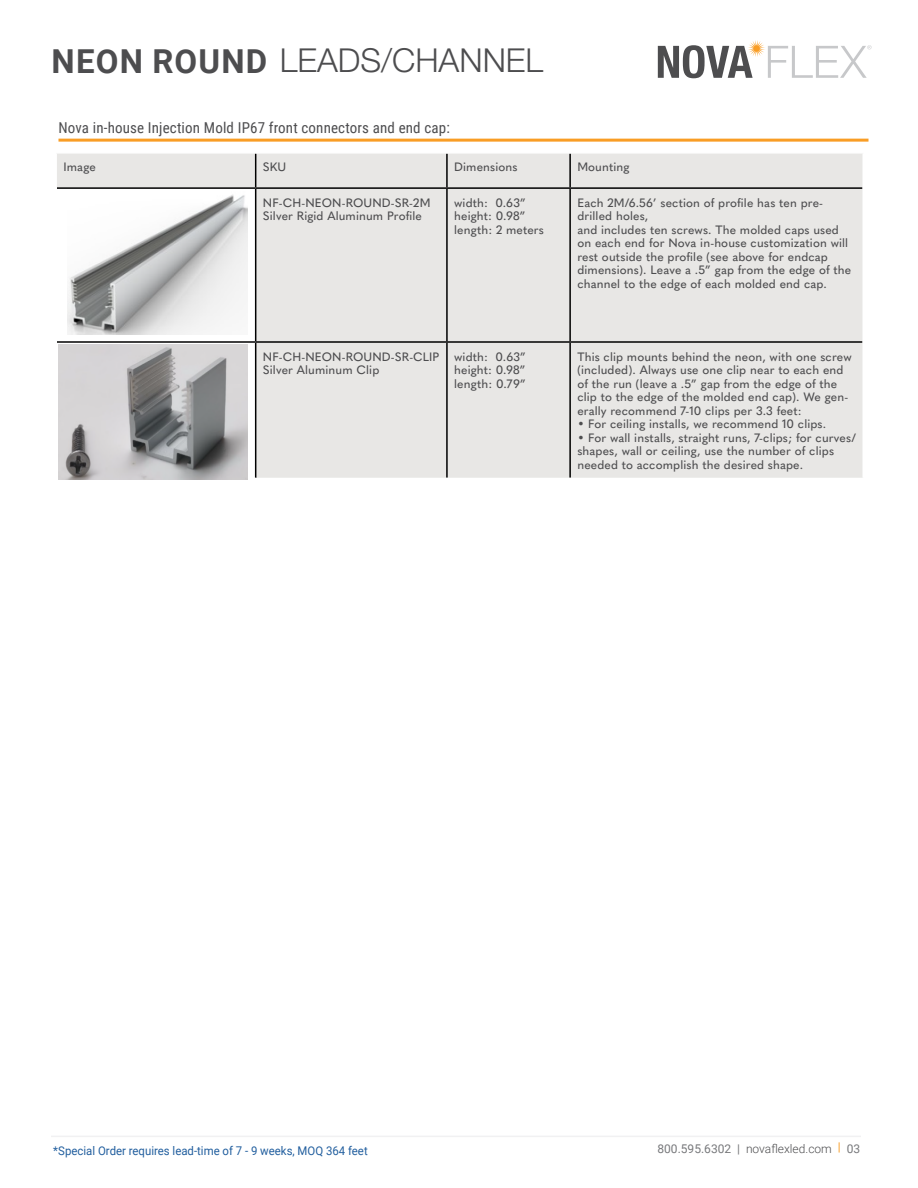
<style>
.page{position:relative;width:918px;height:1188px;background:#fff}
.page>*{position:absolute;margin:0;border:0;box-sizing:border-box;transform-origin:0 0}
.t1{font:300 33px "Helvetica Neue LT Pro";color:#4d4d4f}
.t2{font:15px "Roboto Condensed";letter-spacing:.01em;color:#4d4d4f}
.t3{font:500 12px/13.5px "Quasimoda";letter-spacing:.01em;color:#4d4d4f}
.t4{font:12px "Roboto";color:#215e9e;scale:.95 1}
.t5{font:300 12px "Roboto";color:#4d4d4f}
.t6{font:12px "Roboto";color:#77787b}
.s1{font-family:"Roboto";font-weight:700}
.s2{font-weight:400;color:#77787b}
.s3{font-weight:400;color:#f99d25}
</style>
<div class="page">
<hr style="left:51px;top:1136px;width:810px;height:1px;background:#f1f1f2">
<svg style="left:658px;top:40px;width:214px;height:38px"></svg>
<hr style="left:58px;top:139px;width:810px;height:3px;background:#f99d25">
<div style="left:57px;top:154px;width:805px;height:324px;background:#e8e7e5"></div>
<svg style="left:57px;top:189px;width:198px;height:289px"></svg>
<hr style="left:446px;top:154px;width:2px;height:33px;background:#000">
<hr style="left:569px;top:154px;width:2px;height:33px;background:#000">
<hr style="left:57px;top:187px;width:199px;height:2px;background:#000">
<hr style="left:256px;top:187px;width:191px;height:2px;background:#000">
<hr style="left:447px;top:187px;width:123px;height:2px;background:#000">
<hr style="left:446px;top:189px;width:2px;height:152px;background:#000">
<hr style="left:570px;top:187px;width:292px;height:2px;background:#000">
<hr style="left:569px;top:189px;width:2px;height:152px;background:#000">
<hr style="left:57px;top:341px;width:199px;height:2px;background:#000">
<hr style="left:256px;top:341px;width:191px;height:2px;background:#000">
<hr style="left:447px;top:341px;width:123px;height:2px;background:#000">
<hr style="left:446px;top:343px;width:2px;height:135px;background:#000">
<hr style="left:570px;top:341px;width:292px;height:2px;background:#000">
<hr style="left:569px;top:343px;width:2px;height:135px;background:#000">
<hr style="left:255px;top:154px;width:1px;height:33px;background:#000">
<hr style="left:255px;top:189px;width:1px;height:152px;background:#000">
<hr style="left:255px;top:343px;width:1px;height:135px;background:#000">
<img style="left:67px;top:191px;width:181px;height:144px">
<img style="left:58px;top:345px;width:190px;height:135px">
<h1 class="t1" style="left:52px;top:40px;width:493px"><span class="s1">NEON ROUND</span> LEADS/CHANNEL</h1>
<p class="t2" style="left:58px;top:118px;width:393px">Nova in-house Injection Mold IP67 front connectors and end cap:</p>
<p class="t3" style="left:63px;top:160px;width:34px">Image</p>
<p class="t3" style="left:263px;top:160px;width:25px">SKU</p>
<p class="t3" style="left:454px;top:160px;width:65px">Dimensions</p>
<p class="t3" style="left:577px;top:160px;width:54px">Mounting</p>
<p class="t3" style="left:263px;top:195px;width:169px">NF-CH-NEON-ROUND-SR-2M<br>Silver Rigid Aluminum Profile</p>
<p class="t3" style="left:454px;top:195px;width:91px">width: 0.63” height: 0.98” length: 2 meters</p>
<p class="t3" style="left:577px;top:195px;width:275px">Each 2M/6.56’ section of profile has ten pre&shy;drilled holes,<br>and includes ten screws. The molded caps used on each end for Nova in-house customization will rest outside the profile (see above for endcap dimensions). Leave a .5” gap from the edge of the channel to the edge of each molded end cap.</p>
<p class="t3" style="left:263px;top:349px;width:178px">NF-CH-NEON-ROUND-SR-CLIP<br>Silver Aluminum Clip</p>
<p class="t3" style="left:454px;top:349px;width:73px;text-align:justify">width: 0.63” height: 0.98” length: 0.79”</p>
<p class="t3" style="left:577px;top:349px;width:276px">This clip mounts behind the neon, with one screw (included). Always use one clip near to each end of the run (leave a .5” gap from the edge of the clip to the edge of the molded end cap). We gen&shy;erally recommend 7-10 clips per 3.3 feet:</p>
<p class="t3" style="left:577px;top:416px;width:250px">• For ceiling installs, we recommend 10 clips.</p>
<p class="t3" style="left:577px;top:430px;width:280px">• For wall installs, straight runs, 7-clips; for curves/ shapes, wall or ceiling, use the number of clips needed to accomplish the desired shape.</p>
<p class="t5" style="left:658px;top:1140px;width:185px"><span class="s2">800.595.6302 |</span> novaflexled.com <span class="s3">|</span></p>
<p class="t4" style="left:53px;top:1142px;width:333px">*Special Order requires lead-time of 7 - 9 weeks, MOQ 364 feet</p>
<p class="t6" style="left:847px;top:1140px;width:15px">03</p>
</div>
